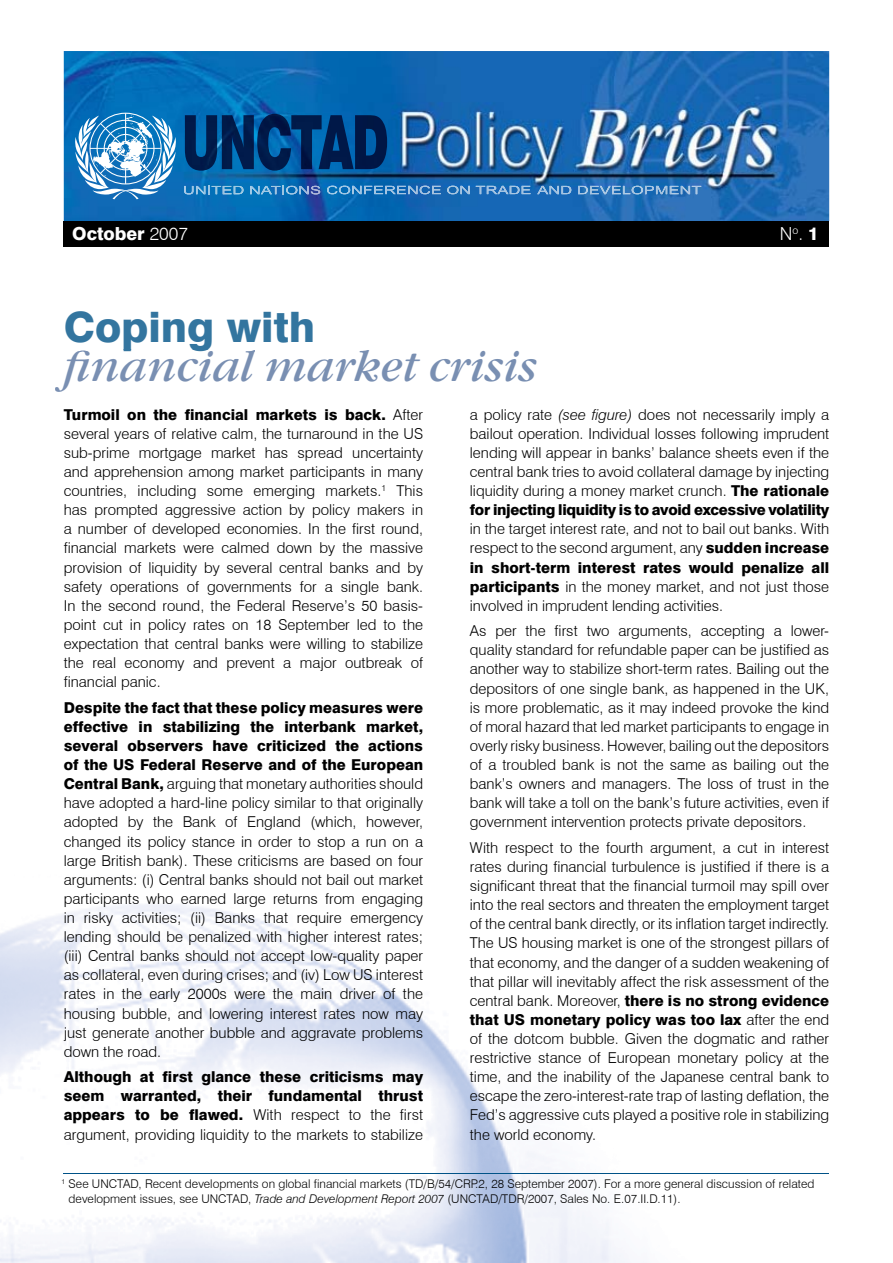
<style>
.page{position:relative;width:893px;height:1263px;background:#fff}
.page>*{position:absolute;margin:0;border:0;box-sizing:border-box;transform-origin:0 0}
.t1{font:italic 45px "Garamond Itc T";color:#798fb2}
.t2{font:800 42px "Swiss 721 BT";color:#33759f}
.t3{font:800 18px "Swiss 721 BT";color:#fff}
.t4{font:300 18px "Swiss 721 BT";color:#fff}
.t5{font:300 15px/19px "Swiss 721 BT";color:#000;text-align:justify}
.t6{font:800 15px/19px "Swiss 721 BT";color:#000;text-align:justify}
.t7{font:300 12px/14.4px "Swiss 721 BT";letter-spacing:.005em;color:#000}
.s1{font-weight:300}
.s2{font-weight:800}
.s3{font-style:italic}
</style>
<div class="page">
<img style="left:0;top:904px;width:829px;height:359px">
<hr style="left:64px;top:1174px;width:765px;height:1px;background:#005287">
<img style="left:64px;top:51px;width:765px;height:170px">
<svg style="left:75px;top:113px;width:101px;height:86px"></svg>
<img style="left:185px;top:114px;width:202px;height:57px">
<div style="left:64px;top:221px;width:765px;height:26px;background:#000"></div>
<svg style="left:184px;top:186px;width:59px;height:8px"></svg>
<svg style="left:250px;top:186px;width:70px;height:8px"></svg>
<svg style="left:327px;top:186px;width:114px;height:8px"></svg>
<svg style="left:447px;top:186px;width:23px;height:8px"></svg>
<svg style="left:476px;top:186px;width:54px;height:8px"></svg>
<svg style="left:537px;top:186px;width:34px;height:8px"></svg>
<svg style="left:578px;top:186px;width:123px;height:8px"></svg>
<hr style="left:66px;top:350px;width:247px;height:1px;background:#798fb2">
<p class="t3" style="left:72px;top:223px;width:117px">October <span class="s1">2007</span></p>
<p class="t4" style="left:780px;top:223px;width:40px">N<sup>o</sup>. <span class="s2">1</span></p>
<h2 class="t2" style="left:64px;top:302px;width:253px">Coping with</h2>
<h1 class="t1" style="left:64px;top:340px;width:475px">financial market crisis</h1>
<p class="t5" style="left:64px;top:404px;width:361px"><span class="s2">Turmoil on the financial markets is back.</span> After several years of relative calm, the turnaround in the US sub-prime mortgage market has spread uncertainty and apprehension among market participants in many countries, including some emerging markets.<sup>1</sup> This has prompted aggressive action by policy makers in a number of developed economies. In the first round, financial markets were calmed down by the massive provision of liquidity by several central banks and by safety operations of governments for a single bank.<br>In the second round, the Federal Reserve’s 50 basis&shy;point cut in policy rates on 18 September led to the expectation that central banks were willing to stabilize the real economy and prevent a major outbreak of financial panic.</p>
<p class="t5" style="left:64px;top:698px;width:361px"><span class="s2">Despite the fact that these policy measures were effective in stabilizing the interbank market, several observers have criticized the actions of the US Federal Reserve and of the European Central Bank,</span> arguing that monetary authorities should have adopted a hard-line policy similar to that originally adopted by the Bank of England (which, however, changed its policy stance in order to stop a run on a large British bank). These criticisms are based on four arguments: (i) Central banks should not bail out market participants who earned large returns from engaging in risky activities; (ii) Banks that require emergency lending should be penalized with higher interest rates; (iii) Central banks should not accept low-quality paper as collateral, even during crises; and (iv) Low US interest rates in the early 2000s were the main driver of the housing bubble, and lowering interest rates now may just generate another bubble and aggravate problems down the road.</p>
<p class="t6" style="left:64px;top:1067px;width:361px">Although at first glance these criticisms may seem warranted, their fundamental thrust appears to be flawed. <span class="s1">With respect to the first argument, providing liquidity to the markets to stabilize</span></p>
<p class="t5" style="left:470px;top:405px;width:361px">a policy rate <span class="s3">(see figure)</span> does not necessarily imply a bailout operation. Individual losses following imprudent lending will appear in banks’ balance sheets even if the central bank tries to avoid collateral damage by injecting liquidity during a money market crunch. <span class="s2">The rationale for injecting liquidity is to avoid excessive volatility</span></p>
<p class="t5" style="left:470px;top:519px;width:361px">in the target interest rate, and not to bail out banks. With respect to the second argument, any <span class="s2">sudden increase in short-term interest rates would penalize all participants</span> in the money market, and not just those involved in imprudent lending activities.</p>
<p class="t5" style="left:470px;top:621px;width:361px">As per the first two arguments, accepting a lower&shy;quality standard for refundable paper can be justified as another way to stabilize short-term rates. Bailing out the depositors of one single bank, as happened in the UK, is more problematic, as it may indeed provoke the kind of moral hazard that led market participants to engage in overly risky business. However, bailing out the depositors of a troubled bank is not the same as bailing out the bank’s owners and managers. The loss of trust in the bank will take a toll on the bank’s future activities, even if government intervention protects private depositors.</p>
<p class="t5" style="left:470px;top:838px;width:361px">With respect to the fourth argument, a cut in interest rates during financial turbulence is justified if there is a significant threat that the financial turmoil may spill over into the real sectors and threaten the employment target of the central bank directly, or its inflation target indirectly.<br>The US housing market is one of the strongest pillars of that economy, and the danger of a sudden weakening of that pillar will inevitably affect the risk assessment of the central bank. Moreover, <span class="s2">there is no strong evidence that US monetary policy was too lax</span> after the end of the dotcom bubble. Given the dogmatic and rather restrictive stance of European monetary policy at the time, and the inability of the Japanese central bank to escape the zero-interest-rate trap of lasting deflation, the Fed’s aggressive cuts played a positive role in stabilizing the world economy.</p>
<p class="t7" style="left:69px;top:1176px;width:747px;text-indent:-7px"><sup>1</sup> See UNCTAD, Recent developments on global financial markets (TD/B/54/CRP.2, 28 September 2007). For a more general discussion of related development issues, see UNCTAD, <span class="s3">Trade and Development Report 2007</span> (UNCTAD/TDR/2007, Sales No. E.07.II.D.11).</p>
</div>
